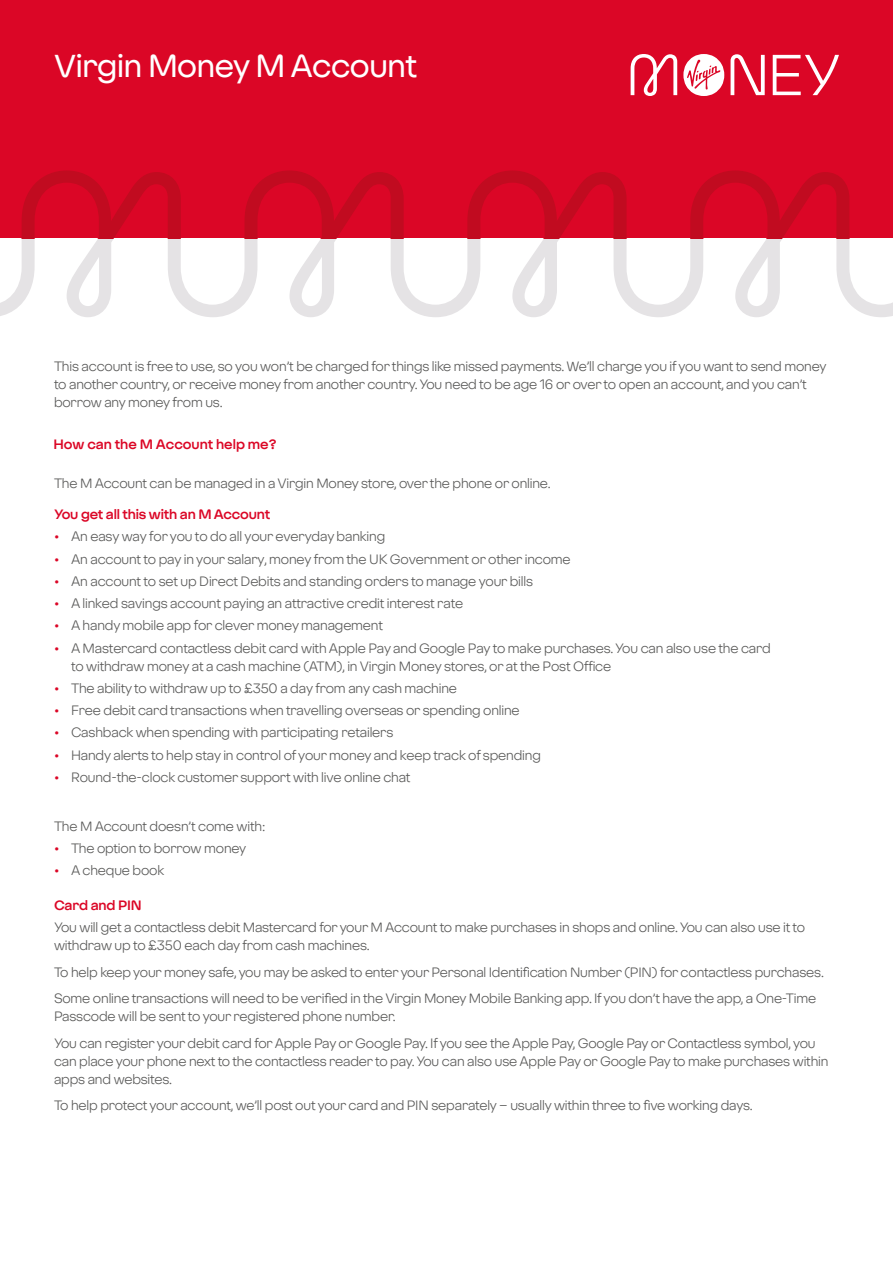
<style>
.page{position:relative;width:893px;height:1263px;background:#fff}
.page>*{position:absolute;margin:0;border:0;box-sizing:border-box;transform-origin:0 0}
.t1{font:500 31.5px "Virgin Money Sans";letter-spacing:-.01em;color:#fff}
.t2{font:13.5px/18px "Virgin Money Sans";letter-spacing:-.01em;color:#575756}
.t3{font:700 13.5px "Virgin Money Sans";letter-spacing:-.01em;color:#db0626}
.t4{font:700 13.5px "Virgin Money Sans";color:#db0625}
.s1{color:#db0626}
</style>
<div class="page">
<div style="left:0;top:0;width:893px;height:238px;background:#db0626"></div>
<svg style="left:0;top:239px;width:893px;height:78px"></svg>
<svg style="left:631px;top:54px;width:208px;height:42px"></svg>
<svg style="left:22px;top:170px;width:828px;height:68px"></svg>
<h1 class="t1" style="left:54px;top:47px;width:364px">Virgin Money M Account</h1>
<p class="t2" style="left:54px;top:357px;width:774px">This account is free to use, so you won’t be charged for things like missed payments. We’ll charge you if you want to send money to another country, or receive money from another country. You need to be age 16 or over to open an account, and you can’t borrow any money from us.</p>
<p class="t4" style="left:53px;top:436px;width:225px">How can the M Account help me?</p>
<p class="t2" style="left:54px;top:474px;width:498px">The M Account can be managed in a Virgin Money store, over the phone or online.</p>
<p class="t3" style="left:54px;top:506px;width:218px">You get all this with an M Account</p>
<p class="t2" style="left:54px;top:527px;width:333px"><span class="s1">•</span> An easy way for you to do all your everyday banking</p>
<p class="t2" style="left:54px;top:550px;width:518px"><span class="s1">•</span> An account to pay in your salary, money from the UK Government or other income</p>
<p class="t2" style="left:54px;top:572px;width:481px"><span class="s1">•</span> An account to set up Direct Debits and standing orders to manage your bills</p>
<p class="t2" style="left:54px;top:594px;width:411px"><span class="s1">•</span> A linked savings account paying an attractive credit interest rate</p>
<p class="t2" style="left:54px;top:616px;width:330px"><span class="s1">•</span> A handy mobile app for clever money management</p>
<p class="t2" style="left:71px;top:639px;width:701px;text-indent:-17px"><span class="s1">•</span> A Mastercard contactless debit card with Apple Pay and Google Pay to make purchases.You can also use the card to withdraw money at a cash machine (ATM), in Virgin Money stores, or at the Post Office</p>
<p class="t2" style="left:54px;top:679px;width:405px"><span class="s1">•</span> The ability to withdraw up to £350 a day from any cash machine</p>
<p class="t2" style="left:54px;top:701px;width:467px"><span class="s1">•</span> Free debit card transactions when travelling overseas or spending online</p>
<p class="t2" style="left:54px;top:723px;width:341px"><span class="s1">•</span> Cashback when spending with participating retailers</p>
<p class="t2" style="left:54px;top:746px;width:488px"><span class="s1">•</span> Handy alerts to help stay in control of your money and keep track of spending</p>
<p class="t2" style="left:54px;top:768px;width:358px"><span class="s1">•</span> Round-the-clock customer support with live online chat</p>
<p class="t2" style="left:54px;top:817px;width:213px">The M Account doesn’t come with:</p>
<p class="t2" style="left:54px;top:839px;width:194px"><span class="s1">•</span> The option to borrow money</p>
<p class="t2" style="left:54px;top:861px;width:112px"><span class="s1">•</span> A cheque book</p>
<p class="t3" style="left:54px;top:897px;width:89px">Card and PIN</p>
<p class="t2" style="left:54px;top:918px;width:753px">You will get a contactless debit Mastercard for your M Account to make purchases in shops and online. You can also use it to withdraw up to £350 each day from cash machines.</p>
<p class="t2" style="left:54px;top:958px;width:771px;line-height:26.5px">To help keep your money safe, you may be asked to enter your Personal Identification Number (PIN) for contactless purchases.<br>Some online transactions will need to be verified in the Virgin Money Mobile Banking app. If you don’t have the app, a One-Time</p>
<p class="t2" style="left:54px;top:1003px;width:763px;line-height:26.5px">Passcode will be sent to your registered phone number.<br>You can register your debit card for Apple Pay or Google Pay. If you see the Apple Pay, Google Pay or Contactless symbol, you</p>
<p class="t2" style="left:54px;top:1052px;width:776px">can place your phone next to the contactless reader to pay. You can also use Apple Pay or Google Pay to make purchases within apps and websites.</p>
<p class="t2" style="left:54px;top:1096px;width:700px">To help protect your account, we’ll post out your card and PIN separately – usually within three to five working days.</p>
</div>
